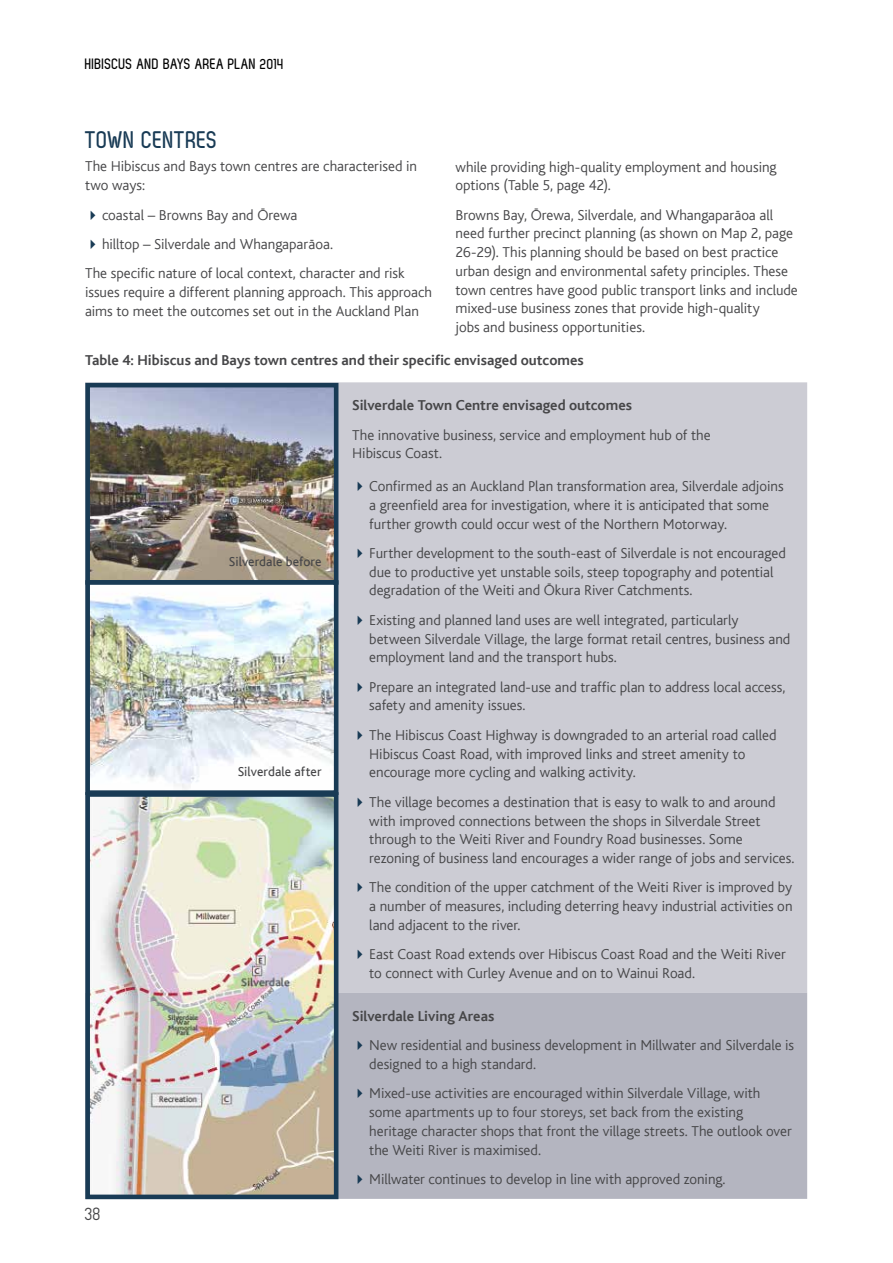
<style>
.page{position:relative;width:893px;height:1263px;background:#fff}
.page>*{position:absolute;margin:0;border:0;box-sizing:border-box;transform-origin:0 0}
.t1{font:700 24px "AC Zag";letter-spacing:-.005em;color:#193b55}
.t2{font:18px "AC Zag";color:#464648}
.t3{font:300 15px/18.8px "AC Bliss";color:#464648}
.t4{font:700 15px "AC Bliss";color:#464648}
.t5{font:700 15px "AC Zag";letter-spacing:.01em;color:#000}
.t6{font:13.5px "AC Bliss";letter-spacing:.005em;color:#464648}
</style>
<div class="page">
<div style="left:85px;top:382px;width:722px;height:611px;background:#ccccd4"></div>
<div style="left:338px;top:993px;width:469px;height:206px;background:#b4b5c0"></div>
<img style="left:91px;top:389px;width:241px;height:804px">
<div style="left:85px;top:383px;width:253px;height:202px;border:5px solid #193b55"></div>
<div style="left:85px;top:580px;width:253px;height:215px;border:5px solid #193b55"></div>
<div style="left:85px;top:792px;width:253px;height:407px;border:5px solid #193b55"></div>
<svg style="left:358px;top:481px;width:5px;height:10px"></svg>
<svg style="left:358px;top:548px;width:5px;height:10px"></svg>
<svg style="left:358px;top:615px;width:5px;height:10px"></svg>
<svg style="left:358px;top:682px;width:5px;height:10px"></svg>
<svg style="left:358px;top:730px;width:5px;height:10px"></svg>
<svg style="left:358px;top:797px;width:5px;height:10px"></svg>
<svg style="left:358px;top:883px;width:5px;height:9px"></svg>
<svg style="left:358px;top:950px;width:5px;height:9px"></svg>
<svg style="left:358px;top:1041px;width:5px;height:9px"></svg>
<svg style="left:358px;top:1089px;width:5px;height:9px"></svg>
<svg style="left:358px;top:1174px;width:5px;height:10px"></svg>
<p class="t5" style="left:85px;top:55px;width:200px">HIBISCUS AND BAYS AREA PLAN 2014</p>
<h1 class="t1" style="left:85px;top:127px;width:134px">TOWN CENTRES</h1>
<p class="t3" style="left:85px;top:157px;width:333px">The Hibiscus and Bays town centres are characterised in two ways:</p>
<p class="t3" style="left:102px;top:206px;width:197px">coastal – Browns Bay and Ōrewa</p>
<p class="t3" style="left:102px;top:235px;width:232px">hilltop – Silverdale and Whangaparāoa.</p>
<p class="t3" style="left:85px;top:264px;width:321px">The specific nature of local context, character and risk</p>
<p class="t3" style="left:85px;top:283px;width:348px">issues require a different planning approach. This approach aims to meet the outcomes set out in the Auckland Plan</p>
<p class="t3" style="left:455px;top:157px;width:323px">while providing high-quality employment and housing options (Table 5, page 42).</p>
<p class="t3" style="left:455px;top:206px;width:344px">Browns Bay, Ōrewa, Silverdale, and Whangaparāoa all need further precinct planning (as shown on Map 2, page 26-29). This planning should be based on best practice urban design and environmental safety principles. These town centres have good public transport links and include mixed-use business zones that provide high-quality<br>jobs and business opportunities.</p>
<p class="t4" style="left:85px;top:353px;width:500px">Table 4: Hibiscus and Bays town centres and their specific envisaged outcomes</p>
<p class="t2" style="left:85px;top:1204px;width:18px">38</p>
<p class="t6" style="left:229px;top:555px;width:94px">Silverdale before</p>
<p class="t6" style="left:238px;top:764px;width:85px">Silverdale after</p>
<p class="t4" style="left:352px;top:398px;width:281px">Silverdale Town Centre envisaged outcomes</p>
<p class="t3" style="left:352px;top:426px;width:360px">The innovative business, service and employment hub of the<br>Hibiscus Coast.</p>
<p class="t3" style="left:369px;top:477px;width:416px">Confirmed as an Auckland Plan transformation area, Silverdale adjoins a greenfield area for investigation, where it is anticipated that some further growth could occur west of the Northern Motorway.</p>
<p class="t3" style="left:369px;top:544px;width:418px">Further development to the south-east of Silverdale is not encouraged due to productive yet unstable soils, steep topography and potential degradation of the Weiti and Ōkura River Catchments.</p>
<p class="t3" style="left:369px;top:611px;width:423px">Existing and planned land uses are well integrated, particularly between Silverdale Village, the large format retail centres, business and employment land and the transport hubs.</p>
<p class="t3" style="left:369px;top:678px;width:418px">Prepare an integrated land-use and traffic plan to address local access, safety and amenity issues.</p>
<p class="t3" style="left:369px;top:726px;width:409px">The Hibiscus Coast Highway is downgraded to an arterial road called<br>Hibiscus Coast Road, with improved links and street amenity to encourage more cycling and walking activity.</p>
<p class="t3" style="left:369px;top:793px;width:427px">The village becomes a destination that is easy to walk to and around with improved connections between the shops in Silverdale Street through to the Weiti River and Foundry Road businesses. Some rezoning of business land encourages a wider range of jobs and services.</p>
<p class="t3" style="left:369px;top:878px;width:425px;text-align:justify">The condition of the upper catchment of the Weiti River is improved by a number of measures, including deterring heavy industrial activities on land adjacent to the river.</p>
<p class="t3" style="left:369px;top:945px;width:418px">East Coast Road extends over Hibiscus Coast Road and the Weiti River to connect with Curley Avenue and on to Wainui Road.</p>
<p class="t4" style="left:352px;top:1008px;width:144px">Silverdale Living Areas</p>
<p class="t3" style="left:369px;top:1036px;width:426px">New residential and business development in Millwater and Silverdale is designed to a high standard.</p>
<p class="t3" style="left:369px;top:1084px;width:424px">Mixed-use activities are encouraged within Silverdale Village, with some apartments up to four storeys, set back from the existing heritage character shops that front the village streets. The outlook over the Weiti River is maximised.</p>
<p class="t3" style="left:369px;top:1170px;width:358px">Millwater continues to develop in line with approved zoning.</p>
</div>
